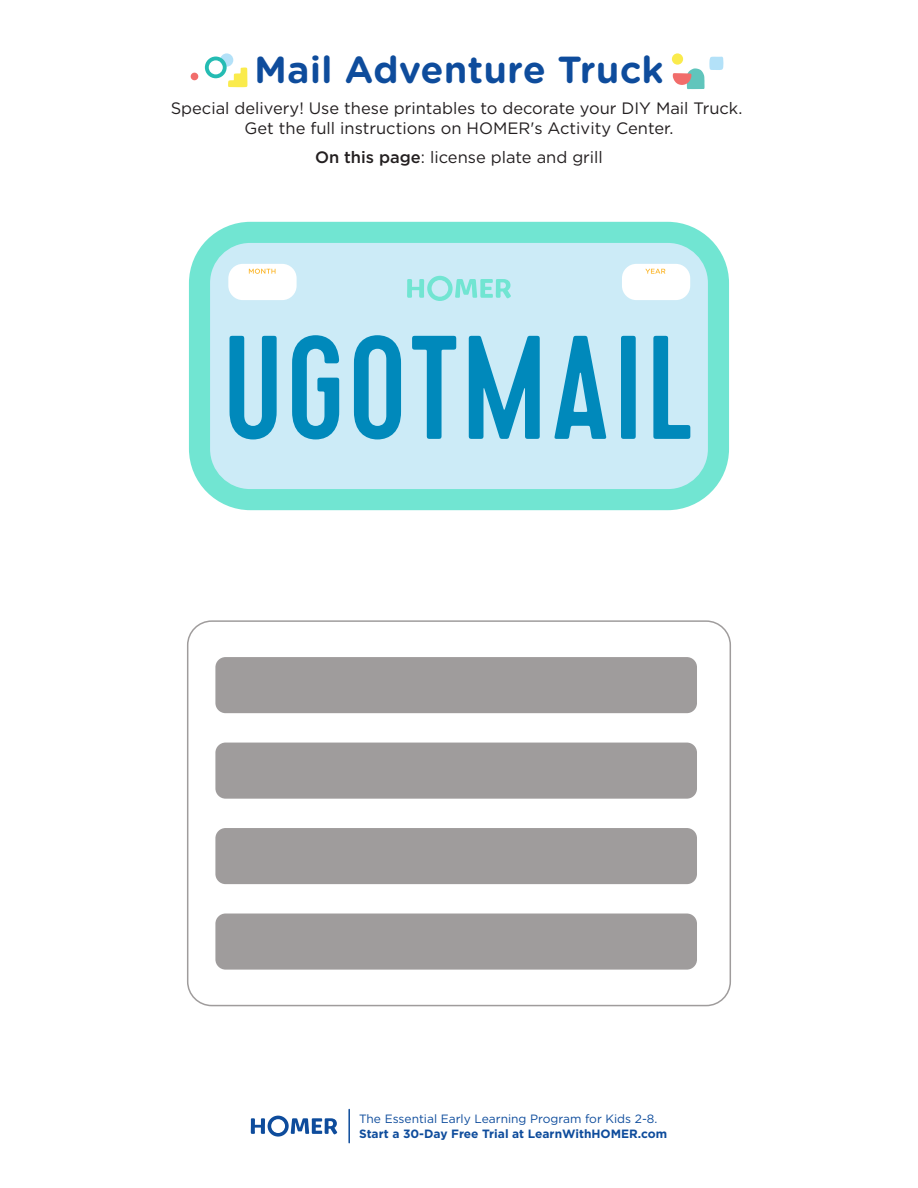
<style>
.page{position:relative;width:918px;height:1188px;background:#fff}
.page>*{position:absolute;margin:0;border:0;box-sizing:border-box;transform-origin:0 0}
.t1{font:700 36.15px "Gotham Rnd S Sm";color:#0e4c9c}
.t2{font:16.5px/19.8px "Gotham";color:#231f20;text-align:center}
.t3{font:12px "Gotham";color:#0e4c9c}
.t4{font:700 12px "Gotham";color:#0e4c9c}
.s1{font-weight:500}
</style>
<div class="page">
<div style="left:189px;top:222px;width:540px;height:288px;background:#71e5d2;border-radius:62px"></div>
<div style="left:210px;top:243px;width:498px;height:246px;background:#ccebf7;border-radius:40px"></div>
<svg style="left:230px;top:336px;width:47px;height:103px"></svg>
<svg style="left:292px;top:335px;width:47px;height:104px"></svg>
<svg style="left:354px;top:335px;width:47px;height:104px"></svg>
<svg style="left:412px;top:336px;width:44px;height:103px"></svg>
<svg style="left:469px;top:336px;width:71px;height:103px"></svg>
<svg style="left:554px;top:336px;width:53px;height:103px"></svg>
<div style="left:621px;top:336px;width:15px;height:103px;background:#0089bb;border-radius:3px"></div>
<svg style="left:653px;top:336px;width:37px;height:103px"></svg>
<div style="left:228px;top:264px;width:69px;height:36px;background:#fff;border-radius:14px"></div>
<div style="left:622px;top:264px;width:68px;height:36px;background:#fff;border-radius:14px"></div>
<svg style="left:249px;top:269px;width:27px;height:5px"></svg>
<svg style="left:646px;top:269px;width:19px;height:5px"></svg>
<svg style="left:407px;top:276px;width:104px;height:25px"></svg>
<div style="left:215px;top:657px;width:482px;height:56px;background:#9f9c9c;border-radius:10px"></div>
<div style="left:215px;top:743px;width:482px;height:56px;background:#9f9c9c;border-radius:10px"></div>
<div style="left:215px;top:828px;width:482px;height:56px;background:#9f9c9c;border-radius:10px"></div>
<div style="left:215px;top:914px;width:482px;height:56px;background:#9f9c9c;border-radius:10px"></div>
<div style="left:187px;top:620px;width:544px;height:386px;border:2px solid #9f9c9c;border-radius:24px"></div>
<div style="left:220px;top:53px;width:13px;height:14px;background:#b3e1f8;border-radius:50%"></div>
<svg style="left:672px;top:53px;width:11px;height:12px"></svg>
<div style="left:191px;top:73px;width:7px;height:7px;background:#f16d6b;border-radius:50%"></div>
<svg style="left:673px;top:56px;width:50px;height:33px"></svg>
<svg style="left:205px;top:57px;width:42px;height:30px"></svg>
<svg style="left:250px;top:1116px;width:87px;height:21px"></svg>
<hr style="left:348px;top:1110px;width:2px;height:33px;background:#0e4c9c">
<h1 class="t1" style="left:254px;top:42px;width:411px">Mail Adventure Truck</h1>
<p class="t2" style="left:171px;top:98px;width:573px">Special delivery! Use these printables to decorate your DIY Mail Truck.<br>Get the full instructions on HOMER's Activity Center.</p>
<p class="t2" style="left:315px;top:147px;width:289px"><span class="s1">On this page</span>: license plate and grill</p>
<p class="t3" style="left:359px;top:1111px;width:300px">The Essential Early Learning Program for Kids 2-8.</p>
<p class="t4" style="left:359px;top:1125px;width:310px">Start a 30-Day Free Trial at LearnWithHOMER.com</p>
</div>
